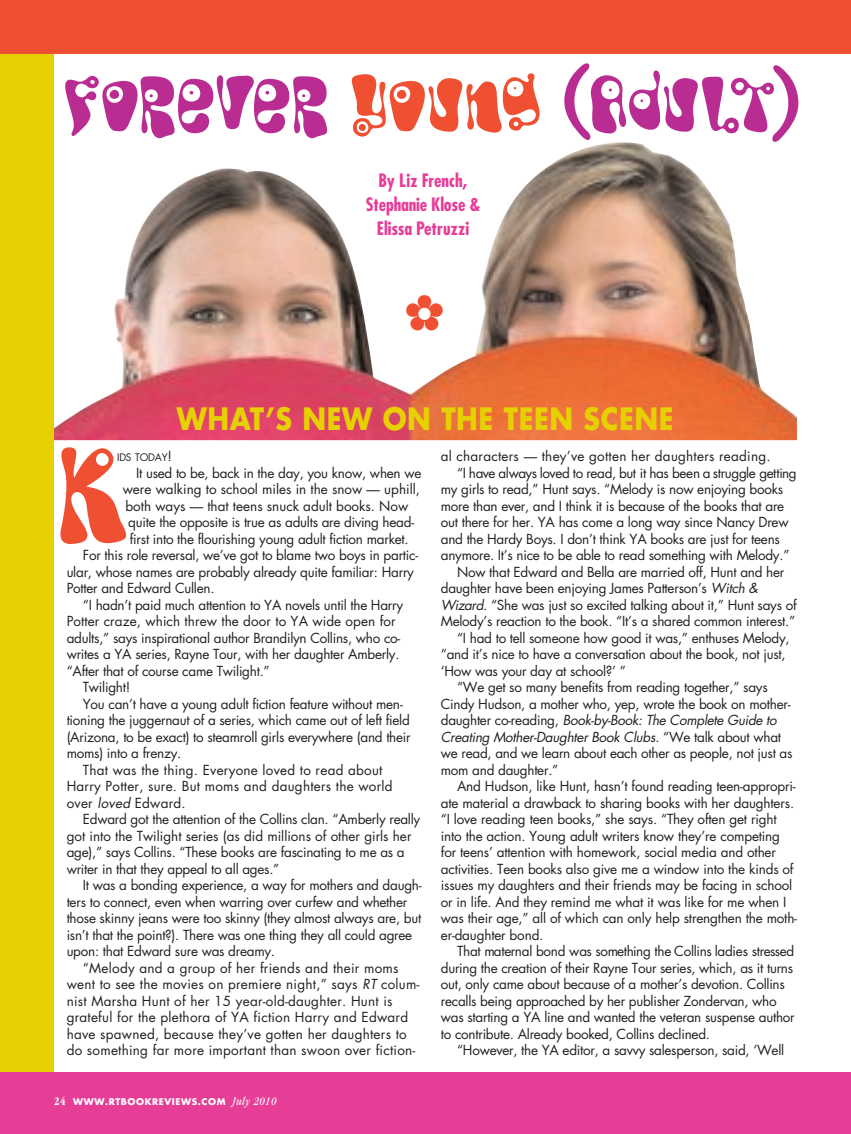
<style>
.page{position:relative;width:851px;height:1134px;background:#fff}
.page>*{position:absolute;margin:0;border:0;box-sizing:border-box;transform-origin:0 0}
.t1{font:126.9px "Bughouse";color:#ef5032}
.t2{font:72.6px "Bughouse";letter-spacing:-.02em;color:#b92d92}
.t3{font:700 30px "Futura";letter-spacing:.02em;color:#e7d002;scale:.9 1}
.t4{font:700 condensed 18px/24px "Futura";letter-spacing:-.01em;color:#e63e97;text-align:center}
.t5{font:13.5px "Futura";letter-spacing:-.02em;color:#231f20}
.t6{font:13.5px "Futura";letter-spacing:.02em;color:#231f20}
.t7{font:13.5px "Futura";color:#231f20}
.t8{font:italic 13.5px "Futura";letter-spacing:-.02em;color:#231f20}
.t9{font:13.5px "Futura";letter-spacing:.005em;color:#231f20}
.t10{font:10.2px "Futura";letter-spacing:-.025em;color:#231f20}
.t11{font:700 9px "Futura";letter-spacing:.07em;color:#fff}
.s1{color:#ef5032}
.s2{font-size:13.5px}
.s3{font-style:italic}
.s4{font-family:"Garamond IT Cby BT";font-stretch:condensed;font-size:12px}
.s5{font-family:"Garamond IT Cby BT";font-weight:400;font-style:italic;font-stretch:condensed;font-size:12px}
.s6{font-style:normal}
</style>
<div class="page">
<div style="left:0;top:47px;width:54px;height:1037px;background:#e7d002"></div>
<div style="left:0;top:1072px;width:850px;height:62px;background:#e63e97"></div>
<div style="left:0;top:0;width:850px;height:54px;background:#ef5032"></div>
<img style="left:54px;top:142px;width:742px;height:298px">
<svg style="left:406px;top:295px;width:37px;height:35px"></svg>
<h2 class="t2" style="left:63px;top:53px;width:739px">Forever <span class="s1">Young</span> (Adult)</h2>
<h3 class="t4" style="left:365px;top:169px;width:116px">By Liz French,<br>Stephanie Klose &amp;<br>Elissa Petruzzi</h3>
<h3 class="t3" style="left:177px;top:398px;width:553px">WHAT’S NEW ON THE TEEN SCENE</h3>
<h1 class="t1" style="left:56px;top:405px;width:76px">K</h1>
<p class="t10" style="left:117px;top:450px;width:56px">IDS TODAY<span class="s2">!</span></p>
<p class="t5" style="left:136px;top:463px;width:287px">It used to be, back in the day, you know, when we</p>
<p class="t7" style="left:123px;top:480px;width:299px">were walking to school miles in the snow — uphill,</p>
<p class="t7" style="left:125px;top:496px;width:284px">both ways — that teens snuck adult books. Now</p>
<p class="t5" style="left:128px;top:513px;width:287px">quite the opposite is true as adults are diving head-</p>
<p class="t5" style="left:130px;top:529px;width:280px">first into the flourishing young adult fiction market.</p>
<p class="t5" style="left:83px;top:546px;width:337px">For this role reversal, we’ve got to blame two boys in partic-</p>
<p class="t5" style="left:67px;top:562px;width:349px">ular, whose names are probably already quite familiar: Harry</p>
<p class="t5" style="left:67px;top:579px;width:149px">Potter and Edward Cullen.</p>
<p class="t5" style="left:83px;top:595px;width:322px">“I hadn’t paid much attention to YA novels until the Harry</p>
<p class="t9" style="left:67px;top:612px;width:330px">Potter craze, which threw the door to YA wide open for</p>
<p class="t5" style="left:67px;top:628px;width:335px">adults,” says inspirational author Brandilyn Collins, who co-</p>
<p class="t5" style="left:67px;top:645px;width:334px">writes a YA series, Rayne Tour, with her daughter Amberly.</p>
<p class="t5" style="left:67px;top:661px;width:205px">“After that of course came Twilight.”</p>
<p class="t5" style="left:83px;top:678px;width:49px">Twilight!</p>
<p class="t5" style="left:83px;top:694px;width:321px">You can’t have a young adult fiction feature without men-</p>
<p class="t5" style="left:67px;top:711px;width:344px">tioning the juggernaut of a series, which came out of left field</p>
<p class="t5" style="left:67px;top:727px;width:345px">(Arizona, to be exact) to steamroll girls everywhere (and their</p>
<p class="t5" style="left:67px;top:744px;width:116px">moms) into a frenzy.</p>
<p class="t6" style="left:83px;top:760px;width:301px">That was the thing. Everyone loved to read about</p>
<p class="t6" style="left:67px;top:777px;width:327px">Harry Potter, sure. But moms and daughters the world</p>
<p class="t6" style="left:67px;top:793px;width:121px">over <span class="s3">loved</span> Edward.</p>
<p class="t5" style="left:83px;top:810px;width:339px">Edward got the attention of the Collins clan. “Amberly really</p>
<p class="t7" style="left:67px;top:826px;width:346px">got into the Twilight series (as did millions of other girls her</p>
<p class="t5" style="left:67px;top:843px;width:339px">age),” says Collins. “These books are fascinating to me as a</p>
<p class="t5" style="left:67px;top:859px;width:214px">writer in that they appeal to all ages.”</p>
<p class="t5" style="left:83px;top:876px;width:340px">It was a bonding experience, a way for mothers and daugh-</p>
<p class="t5" style="left:67px;top:892px;width:342px">ters to connect, even when warring over curfew and whether</p>
<p class="t5" style="left:67px;top:909px;width:356px">those skinny jeans were too skinny (they almost always are, but</p>
<p class="t5" style="left:67px;top:925px;width:347px">isn’t that the point?). There was one thing they all could agree</p>
<p class="t5" style="left:67px;top:942px;width:210px">upon: that Edward sure was dreamy.</p>
<p class="t6" style="left:83px;top:958px;width:317px">“Melody and a group of her friends and their moms</p>
<p class="t6" style="left:67px;top:975px;width:354px">went to see the movies on premiere night,” says <span class="s3">RT</span> colum-</p>
<p class="t6" style="left:67px;top:991px;width:327px">nist Marsha Hunt of her 15 year-old-daughter. Hunt is</p>
<p class="t6" style="left:67px;top:1008px;width:343px">grateful for the plethora of YA fiction Harry and Edward</p>
<p class="t6" style="left:67px;top:1024px;width:341px">have spawned, because they’ve gotten her daughters to</p>
<p class="t6" style="left:67px;top:1041px;width:350px">do something far more important than swoon over fiction-</p>
<p class="t11" style="left:54px;top:1096px;width:224px"><span class="s4">24</span> WWW.RTBOOKREVIEWS.COM <span class="s5">July 2010</span></p>
<p class="t6" style="left:441px;top:447px;width:331px">al characters — they’ve gotten her daughters reading.</p>
<p class="t5" style="left:457px;top:463px;width:341px">“I have always loved to read, but it has been a struggle getting</p>
<p class="t5" style="left:441px;top:480px;width:344px">my girls to read,” Hunt says. “Melody is now enjoying books</p>
<p class="t5" style="left:441px;top:496px;width:345px">more than ever, and I think it is because of the books that are</p>
<p class="t5" style="left:441px;top:513px;width:349px">out there for her. YA has come a long way since Nancy Drew</p>
<p class="t5" style="left:441px;top:529px;width:340px">and the Hardy Boys. I don’t think YA books are just for teens</p>
<p class="t5" style="left:441px;top:546px;width:350px">anymore. It’s nice to be able to read something with Melody.”</p>
<p class="t5" style="left:457px;top:562px;width:329px">Now that Edward and Bella are married off, Hunt and her</p>
<p class="t5" style="left:441px;top:579px;width:319px">daughter have been enjoying James Patterson’s <span class="s3">Witch &amp;</span></p>
<p class="t5" style="left:441px;top:595px;width:357px"><span class="s3">Wizard</span>. “She was just so excited talking about it,” Hunt says of</p>
<p class="t5" style="left:441px;top:612px;width:356px">Melody’s reaction to the book. “It’s a shared common interest.”</p>
<p class="t5" style="left:457px;top:628px;width:334px">“I had to tell someone how good it was,” enthuses Melody,</p>
<p class="t5" style="left:441px;top:645px;width:346px">“and it’s nice to have a conversation about the book, not just,</p>
<p class="t5" style="left:441px;top:661px;width:186px">‘How was your day at school?’ ”</p>
<p class="t5" style="left:457px;top:678px;width:312px">“We get so many benefits from reading together,” says</p>
<p class="t5" style="left:441px;top:694px;width:351px">Cindy Hudson, a mother who, yep, wrote the book on mother-</p>
<p class="t8" style="left:441px;top:711px;width:337px"><span class="s6">daughter co-reading,</span> Book-by-Book: The Complete Guide to</p>
<p class="t8" style="left:441px;top:727px;width:342px">Creating Mother-Daughter Book Clubs<span class="s6">. “We talk about what</span></p>
<p class="t5" style="left:441px;top:744px;width:353px">we read, and we learn about each other as people, not just as</p>
<p class="t5" style="left:441px;top:760px;width:119px">mom and daughter.”</p>
<p class="t5" style="left:457px;top:777px;width:340px">And Hudson, like Hunt, hasn’t found reading teen-appropri-</p>
<p class="t5" style="left:441px;top:793px;width:355px">ate material a drawback to sharing books with her daughters.</p>
<p class="t5" style="left:441px;top:810px;width:337px">“I love reading teen books,” she says. “They often get right</p>
<p class="t5" style="left:441px;top:826px;width:341px">into the action. Young adult writers know they’re competing</p>
<p class="t5" style="left:441px;top:843px;width:337px">for teens’ attention with homework, social media and other</p>
<p class="t5" style="left:441px;top:859px;width:354px">activities. Teen books also give me a window into the kinds of</p>
<p class="t5" style="left:441px;top:876px;width:353px">issues my daughters and their friends may be facing in school</p>
<p class="t5" style="left:441px;top:892px;width:347px">or in life. And they remind me what it was like for me when I</p>
<p class="t5" style="left:441px;top:909px;width:357px">was their age,” all of which can only help strengthen the moth-</p>
<p class="t5" style="left:441px;top:925px;width:104px">er-daughter bond.</p>
<p class="t5" style="left:457px;top:942px;width:338px">That maternal bond was something the Collins ladies stressed</p>
<p class="t5" style="left:441px;top:958px;width:354px">during the creation of their Rayne Tour series, which, as it turns</p>
<p class="t5" style="left:441px;top:975px;width:345px">out, only came about because of a mother’s devotion. Collins</p>
<p class="t5" style="left:441px;top:991px;width:337px">recalls being approached by her publisher Zondervan, who</p>
<p class="t5" style="left:441px;top:1008px;width:355px">was starting a YA line and wanted the veteran suspense author</p>
<p class="t5" style="left:441px;top:1024px;width:271px">to contribute. Already booked, Collins declined.</p>
<p class="t5" style="left:457px;top:1041px;width:328px">“However, the YA editor, a savvy salesperson, said, ‘Well</p>
</div>
